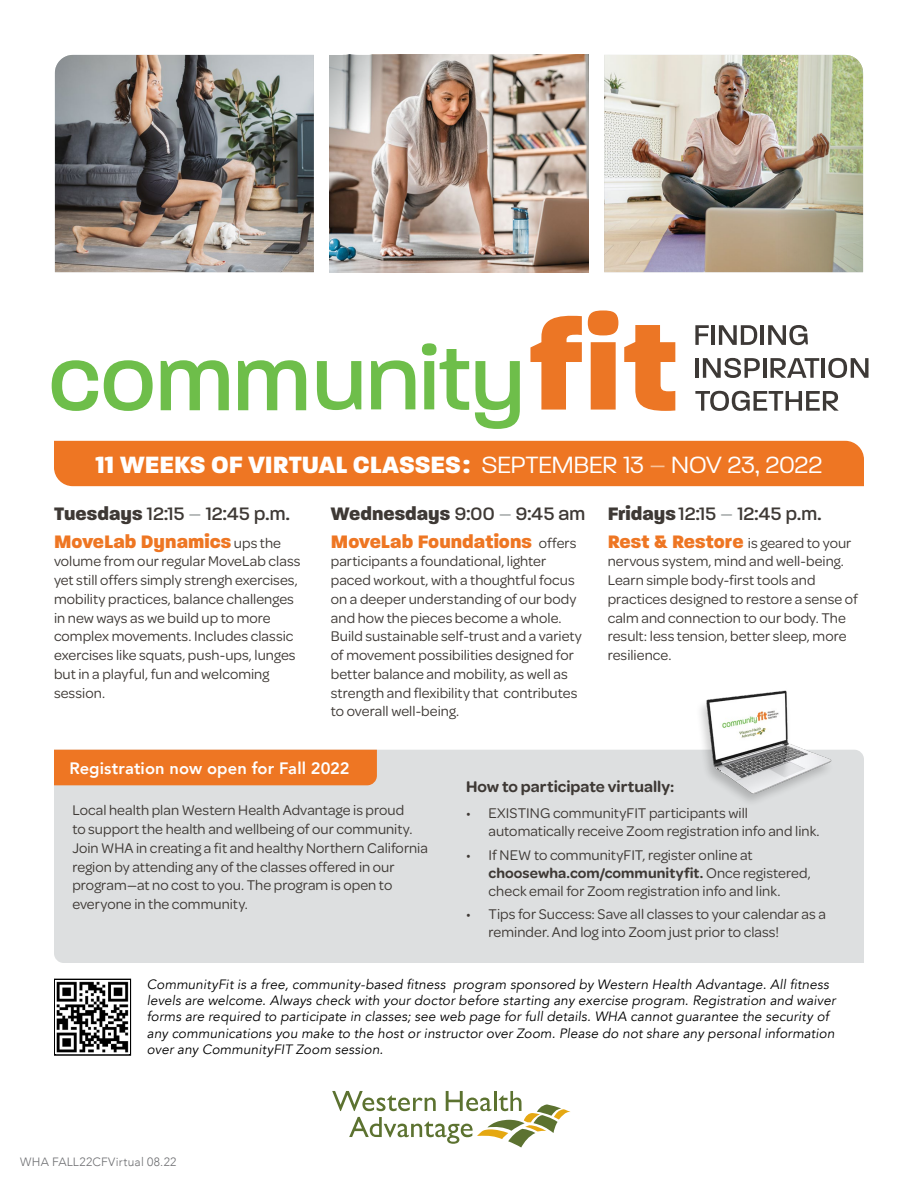
<style>
.page{position:relative;width:918px;height:1188px;background:#fff}
.page>*{position:absolute;margin:0;border:0;box-sizing:border-box;transform-origin:0 0}
.t1{font:800 25.5px "Paralucent";color:#fff}
.t2{font:800 19.5px/27.5px "Paralucent";color:#ee7623}
.t3{font:500 19.5px "Paralucent";letter-spacing:.005em;color:#3e3935}
.t4{font:800 16.5px "Avenir";letter-spacing:.005em;color:#fff}
.t5{font:600 16.5px "Omnes";color:#3e3935}
.t6{font:15px/18.8px "Omnes";letter-spacing:.005em;color:#3e3935}
.t7{font:italic 13.5px/16.2px "Avenir";letter-spacing:.01em;color:#000}
.t8{font:300 12px "Avenir";letter-spacing:.02em;color:#6d6e71}
.s1{font-weight:300}
.s2{font-weight:300;color:#f9c39a}
.s3{color:#3e3935}
.s4{font-weight:500;color:#3e3935}
.s5{font-weight:500;color:#aeb2b2}
.s6{font-family:"Omnes";font-weight:400;font-size:15px;color:#3e3935}
.s7{font-weight:800}
.s8{color:#aeb2b2}
.s9{font-family:"Paralucent";font-weight:800;font-size:19.5px;color:#ee7623}
.s10{font-weight:600}
</style>
<div class="page">
<img style="left:604px;top:55px;width:259px;height:217px">
<img style="left:55px;top:55px;width:259px;height:217px">
<div style="left:54px;top:440px;width:810px;height:47px;background:#ee7623"></div>
<div style="left:54px;top:750px;width:810px;height:213px;background:#dddfe0"></div>
<svg style="left:695px;top:325px;width:14px;height:20px"></svg>
<hr style="left:711px;top:325px;width:4px;height:20px;background:#3d3936">
<svg style="left:719px;top:325px;width:38px;height:20px"></svg>
<hr style="left:761px;top:325px;width:3px;height:20px;background:#3d3936">
<svg style="left:768px;top:325px;width:40px;height:20px"></svg>
<hr style="left:695px;top:358px;width:4px;height:20px;background:#3d3936">
<svg style="left:703px;top:358px;width:57px;height:20px"></svg>
<hr style="left:763px;top:358px;width:4px;height:20px;background:#3d3936">
<svg style="left:771px;top:358px;width:48px;height:20px"></svg>
<hr style="left:822px;top:358px;width:3px;height:20px;background:#3d3936">
<svg style="left:828px;top:358px;width:40px;height:20px"></svg>
<svg style="left:695px;top:391px;width:144px;height:20px"></svg>
<svg style="left:530px;top:315px;width:52px;height:95px"></svg>
<svg style="left:588px;top:310px;width:30px;height:100px"></svg>
<svg style="left:624px;top:325px;width:51px;height:86px"></svg>
<svg style="left:52px;top:360px;width:46px;height:51px"></svg>
<svg style="left:104px;top:360px;width:49px;height:51px"></svg>
<svg style="left:161px;top:360px;width:68px;height:50px"></svg>
<svg style="left:238px;top:360px;width:68px;height:50px"></svg>
<svg style="left:317px;top:361px;width:44px;height:49px"></svg>
<svg style="left:371px;top:360px;width:44px;height:49px"></svg>
<svg style="left:422px;top:343px;width:47px;height:67px"></svg>
<svg style="left:475px;top:361px;width:45px;height:68px"></svg>
<div style="left:54px;top:750px;width:323px;height:35px;background:#ee7623"></div>
<div style="left:54px;top:979px;width:77px;height:77px;border:2px solid #000"></div>
<img style="left:56px;top:980px;width:73px;height:74px">
<div style="left:695px;top:690px;width:140px;height:118px;background:#000;opacity:.2"></div>
<img style="left:702px;top:690px;width:132px;height:106px">
<svg style="left:332px;top:1091px;width:239px;height:57px"></svg>
<img style="left:330px;top:55px;width:258px;height:217px">
<h1 class="t1" style="left:95px;top:449px;width:729px">11 WEEKS OF VIRTUAL CLASSES: <span class="s1">SEPTEMBER 13</span> <span class="s2">–</span> <span class="s1">NOV 23, 2022</span></h1>
<h2 class="t2" style="left:54px;top:500px;width:237px"><span class="s3">Tuesdays</span> <span class="s4">12:15</span> <span class="s5">–</span> <span class="s4">12:45 p.m.<br></span>MoveLab Dynamics <span class="s6">ups the</span></h2>
<p class="t6" style="left:54px;top:551px;width:248px">volume from our regular MoveLab class yet still offers simply strengh exercises, mobility practices, balance challenges in new ways as we build up to more complex movements. Includes classic exercises like squats, push-ups, lunges but in a playful, fun and welcoming session.</p>
<h2 class="t2" style="left:331px;top:500px;width:256px"><span class="s3">Wednesdays</span> <span class="s4">9:00</span> <span class="s5">–</span> <span class="s4">9:45 am<br></span>MoveLab Foundations <span class="s6">offers</span></h2>
<p class="t6" style="left:331px;top:551px;width:253px">participants a foundational, lighter paced workout, with a thoughtful focus on a deeper understanding of our body and how the pieces become a whole.<br>Build sustainable self-trust and a variety of movement possibilities designed for better balance and mobility, as well as strength and flexibility that contributes to overall well-being.</p>
<p class="t4" style="left:69px;top:755px;width:282px">Registration now open for Fall 2022</p>
<h2 class="t3" style="left:608px;top:502px;width:215px"><span class="s7">Fridays</span>12:15 <span class="s8">–</span> 12:45 p.m.</h2>
<p class="t6" style="left:608px;top:532px;width:252px"><span class="s9">Rest &amp; Restore</span> is geared to your nervous system, mind and well-being.<br>Learn simple body-first tools and practices designed to restore a sense of calm and connection to our body. The result: less tension, better sleep, more resilience.</p>
<p class="t6" style="left:72px;top:800px;width:357px">Local health plan Western Health Advantage is proud<br>to support the health and wellbeing of our community.<br>Join WHA in creating a fit and healthy Northern California region by attending any of the classes offered in our program—at no cost to you. The program is open to everyone in the community.</p>
<p class="t5" style="left:466px;top:775px;width:210px">How to participate virtually:</p>
<p class="t6" style="left:489px;top:804px;width:333px;line-height:18px;text-indent:-22px">• EXISTING communityFIT participants will automatically receive Zoom registration info and link.</p>
<p class="t6" style="left:489px;top:845px;width:324px;line-height:18px;text-indent:-22px">• If NEW to communityFIT, register online at <span class="s10">choosewha.com/communityfit.</span> Once registered, check email for Zoom registration info and link.</p>
<p class="t6" style="left:489px;top:904px;width:339px;line-height:18px;text-indent:-22px">• Tips for Success: Save all classes to your calendar as a reminder. And log into Zoom just prior to class!</p>
<p class="t7" style="left:147px;top:976px;width:690px">CommunityFit is a free, community-based fitness program sponsored by Western Health Advantage. All fitness levels are welcome. Always check with your doctor before starting any exercise program. Registration and waiver forms are required to participate in classes; see web page for full details. WHA cannot guarantee the security of any communications you make to the host or instructor over Zoom. Please do not share any personal information over any CommunityFIT Zoom session.</p>
<p class="t8" style="left:20px;top:1155px;width:158px">WHA FALL22CFVirtual 08.22</p>
</div>
